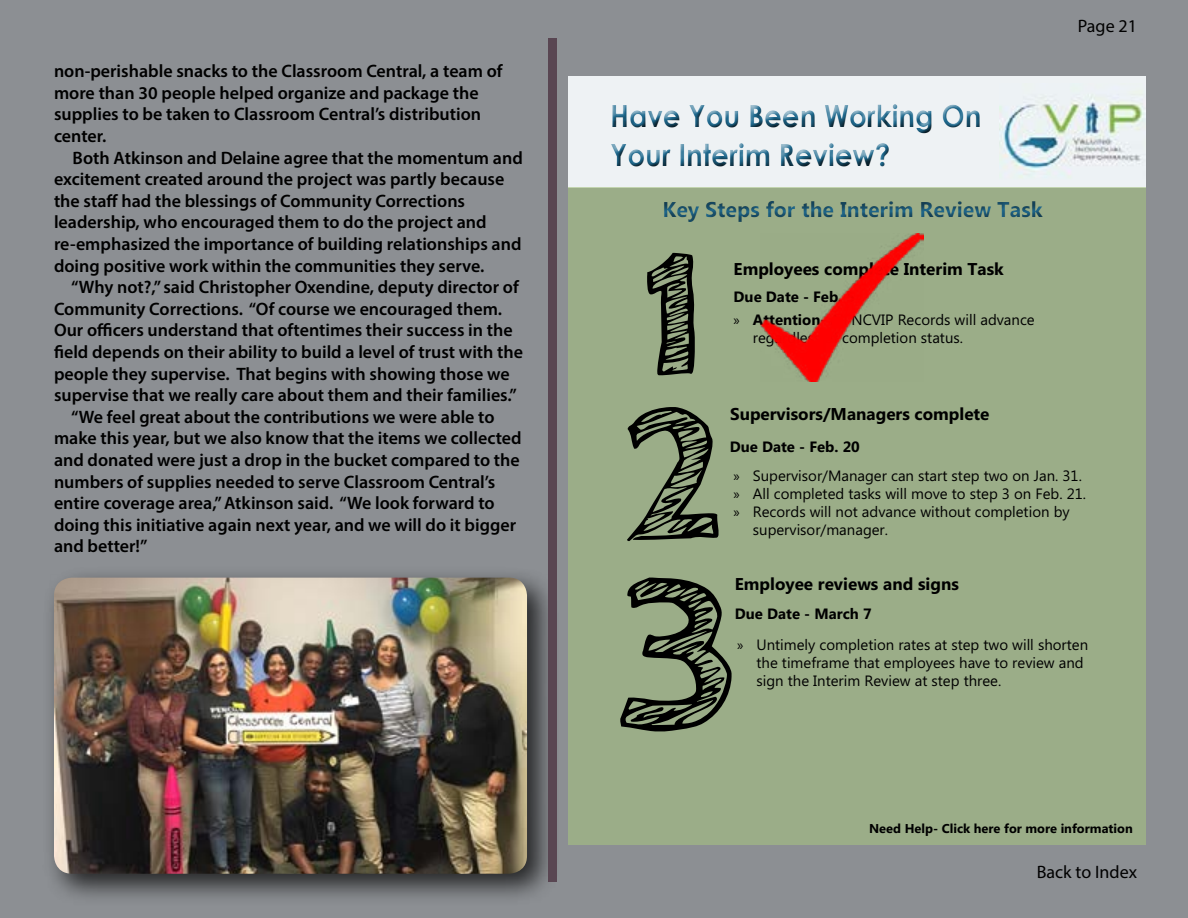
<style>
.page{position:relative;width:1188px;height:918px;background:#8c8f93}
.page>*{position:absolute;margin:0;border:0;box-sizing:border-box;transform-origin:0 0}
.t1{font:700 30.6px/38.5px "Century Gothic";color:#1f6a8f;scale:.91 1}
.t2{font:700 21.3px "Microsoft Phags Pa";color:#216a8e}
.t3{font:600 18px/21.6px "Myriad Pro";color:#000}
.t4{font:18px "Myriad Pro";color:#000}
.t5{font:700 17.1px "Microsoft Phags Pa";color:#000}
.t6{font:15px/18px "Microsoft Phags Pa";color:#000}
.t7{font:700 15px "Microsoft Phags Pa";color:#000}
.t8{font:700 12.75px "Microsoft Phags Pa";color:#000}
.s1{font-family:"Myriad Pro"}
.s2{font-weight:700}
</style>
<div class="page">
<div style="left:42px;top:566px;width:519px;height:342px;background:#000;opacity:.75"></div>
<img style="left:54px;top:578px;width:473px;height:296px">
<div style="left:548px;top:39px;width:8px;height:843px;background:#594652"></div>
<div style="left:569px;top:76px;width:577px;height:111px;background:#eef2f4"></div>
<div style="left:569px;top:187px;width:577px;height:658px;background:#9bad88"></div>
<img style="left:1000px;top:96px;width:143px;height:82px">
<div style="left:606px;top:100px;width:381px;height:74px;background:#000;opacity:.75"></div>
<div style="left:653px;top:192px;width:400px;height:31px;background:#000;opacity:.76"></div>
<svg style="left:647px;top:253px;width:48px;height:122px"></svg>
<svg style="left:627px;top:407px;width:92px;height:134px"></svg>
<svg style="left:620px;top:578px;width:112px;height:153px"></svg>
<img style="left:760px;top:233px;width:164px;height:148px">
<p class="t3" style="left:54px;top:60px;width:450px">non-perishable snacks to the Classroom Central, a team of more than 30 people helped organize and package the supplies to be taken to Classroom Central’s distribution center.</p>
<p class="t3" style="left:54px;top:146px;width:470px;text-indent:19px">Both Atkinson and Delaine agree that the momentum and excitement created around the project was partly because the staff had the blessings of Community Corrections leadership, who encouraged them to do the project and re-emphasized the importance of building relationships and doing positive work within the communities they serve.</p>
<p class="t3" style="left:71px;top:276px;width:449px">“Why not?,” said Christopher Oxendine, deputy director of</p>
<p class="t3" style="left:54px;top:298px;width:450px">Community Corrections. “Of course we encouraged them.</p>
<p class="t3" style="left:54px;top:319px;width:460px">Our officers understand that oftentimes their success in the</p>
<p class="t3" style="left:54px;top:341px;width:471px">field depends on their ability to build a level of trust with the</p>
<p class="t3" style="left:54px;top:362px;width:457px">people they supervise. That begins with showing those we</p>
<p class="t3" style="left:54px;top:384px;width:465px">supervise that we really care about them and their families.”</p>
<p class="t3" style="left:71px;top:406px;width:425px">“We feel great about the contributions we were able to</p>
<p class="t3" style="left:54px;top:427px;width:469px">make this year, but we also know that the items we collected</p>
<p class="t3" style="left:54px;top:449px;width:467px">and donated were just a drop in the bucket compared to the</p>
<p class="t3" style="left:54px;top:470px;width:443px">numbers of supplies needed to serve Classroom Central’s</p>
<p class="t3" style="left:54px;top:492px;width:442px">entire coverage area,” Atkinson said. “We look forward to</p>
<p class="t3" style="left:54px;top:514px;width:464px">doing this initiative again next year, and we will do it bigger</p>
<p class="t3" style="left:54px;top:535px;width:95px">and better!”</p>
<h1 class="t1" style="left:610px;top:95px;width:409px">Have You Been Working On<br>Your Interim Review?</h1>
<p class="t2" style="left:662px;top:194px;width:382px">Key Steps for the Interim Review Task</p>
<p class="t5" style="left:734px;top:257px;width:272px">Employees complete Interim Task</p>
<p class="t7" style="left:734px;top:286px;width:123px">Due Date - Feb. 5</p>
<p class="t6" style="left:753px;top:310px;width:283px;text-indent:-19px"><span class="s1">»</span> <span class="s2">Attention</span>- All NCVIP Records will advance regardless of completion status.</p>
<p class="t5" style="left:730px;top:401px;width:261px">Supervisors/Managers complete</p>
<p class="t7" style="left:730px;top:436px;width:132px">Due Date - Feb. 20</p>
<p class="t4" style="left:1078px;top:14px;width:61px">Page 21</p>
<p class="t6" style="left:734px;top:466px;width:350px"><span class="s1">»</span> Supervisor/Manager can start step two on Jan. 31.</p>
<p class="t6" style="left:734px;top:484px;width:354px"><span class="s1">»</span> All completed tasks will move to step 3 on Feb. 21.</p>
<p class="t6" style="left:734px;top:502px;width:338px"><span class="s1">»</span> Records will not advance without completion by</p>
<p class="t6" style="left:753px;top:520px;width:137px">supervisor/manager.</p>
<p class="t5" style="left:735px;top:572px;width:226px">Employee reviews and signs</p>
<p class="t7" style="left:735px;top:603px;width:138px">Due Date - March 7</p>
<p class="t6" style="left:757px;top:635px;width:333px;text-indent:-19px"><span class="s1">»</span> Untimely completion rates at step two will shorten the timeframe that employees have to review and sign the Interim Review at step three.</p>
<p class="t8" style="left:869px;top:820px;width:265px">Need Help- Click here for more information</p>
<p class="t4" style="left:1037px;top:860px;width:102px">Back to Index</p>
</div>
